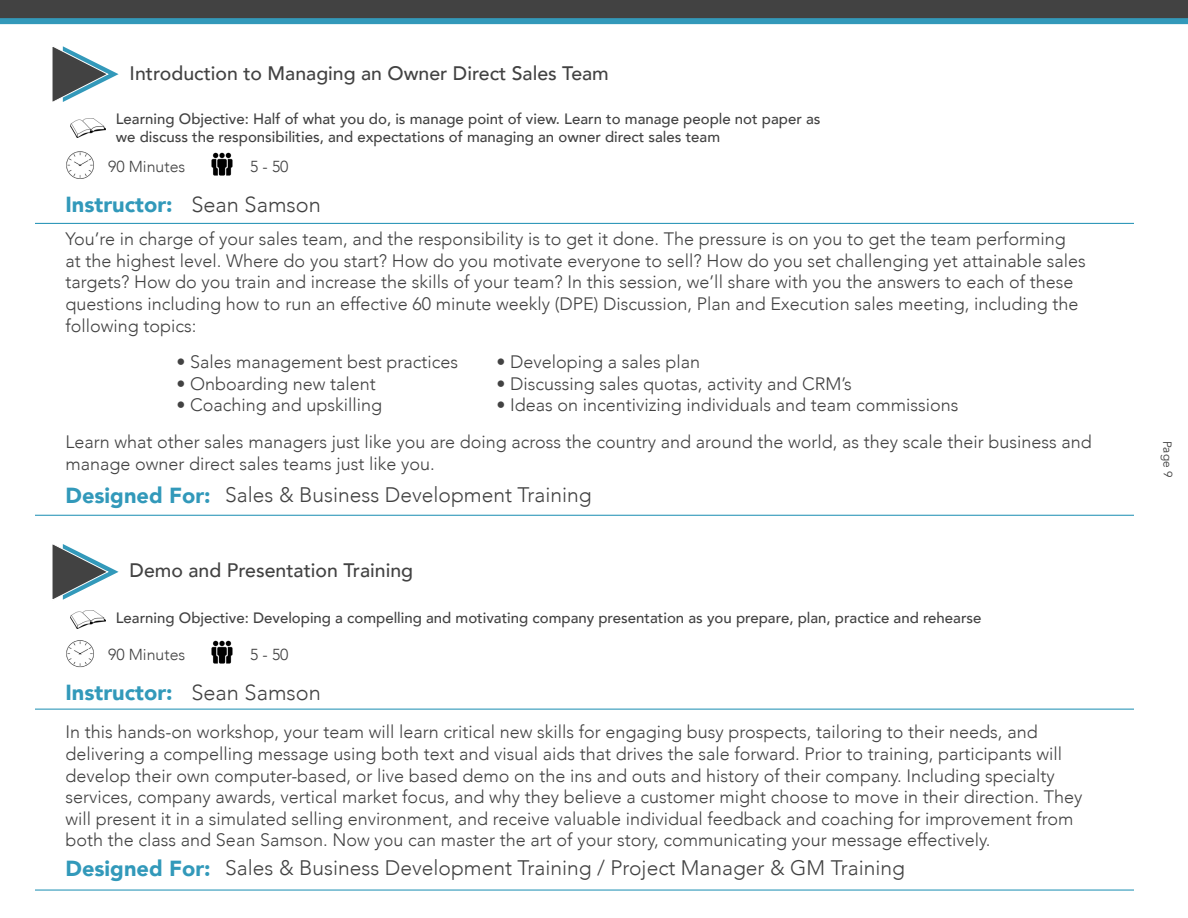
<style>
.page{position:relative;width:1188px;height:918px;background:#fff}
.page>*{position:absolute;margin:0;border:0;box-sizing:border-box;transform-origin:0 0}
.t1{font:900 21.75px "Avenir";color:#3299ba}
.t2{font:300 21.75px "Avenir";color:#424242}
.t3{font:300 21px "Avenir";color:#424242}
.t4{font:500 19.5px "Avenir";color:#424242}
.t5{font:300 18px/21.6px "Avenir";color:#424242}
.t6{font:300 15.9px "Avenir";color:#424242}
.t7{font:500 15px "Avenir";color:#424242}
.t8{font:12px "Avenir";color:#424242}
</style>
<div class="page">
<svg style="left:52px;top:46px;width:67px;height:56px"></svg>
<img style="left:70px;top:119px;width:36px;height:18px">
<hr style="left:35px;top:223px;width:1099px;height:1px;background:#3299ba">
<hr style="left:35px;top:515px;width:1099px;height:1px;background:#3299ba">
<svg style="left:0;top:0;width:1188px;height:24px;background:#3e575f"></svg>
<svg style="left:52px;top:544px;width:67px;height:56px"></svg>
<img style="left:70px;top:611px;width:36px;height:18px">
<hr style="left:35px;top:709px;width:1099px;height:1px;background:#3299ba">
<hr style="left:35px;top:889px;width:1099px;height:2px;background:#3299ba">
<img style="left:211px;top:152px;width:22px;height:24px">
<img style="left:66px;top:151px;width:28px;height:28px">
<img style="left:211px;top:640px;width:22px;height:24px">
<img style="left:66px;top:640px;width:28px;height:28px">
<p class="t4" style="left:130px;top:56px;width:481px">Introduction to Managing an Owner Direct Sales Team</p>
<p class="t7" style="left:116px;top:105px;width:706px">Learning Objective: Half of what you do, is manage point of view. Learn to manage people not paper as</p>
<p class="t7" style="left:116px;top:123px;width:606px">we discuss the responsibilities, and expectations of managing an owner direct sales team</p>
<p class="t6" style="left:108px;top:157px;width:79px">90 Minutes</p>
<p class="t6" style="left:250px;top:157px;width:40px">5 - 50</p>
<p class="t1" style="left:66px;top:185px;width:109px">Instructor:</p>
<p class="t2" style="left:191px;top:191px;width:131px">Sean Samson</p>
<p class="t5" style="left:66px;top:228px;width:1022px">You’re in charge of your sales team, and the responsibility is to get it done. The pressure is on you to get the team performing<br>at the highest level. Where do you start? How do you motivate everyone to sell? How do you set challenging yet attainable sales targets? How do you train and increase the skills of your team? In this session, we’ll share with you the answers to each of these</p>
<p class="t5" style="left:66px;top:293px;width:1014px">questions including how to run an effective 60 minute weekly (DPE) Discussion, Plan and Execution sales meeting, including the following topics:</p>
<p class="t5" style="left:176px;top:351px;width:283px">• Sales management best practices</p>
<p class="t5" style="left:176px;top:373px;width:201px">• Onboarding new talent</p>
<p class="t5" style="left:176px;top:394px;width:207px">• Coaching and upskilling</p>
<p class="t5" style="left:496px;top:351px;width:205px">• Developing a sales plan</p>
<p class="t5" style="left:496px;top:373px;width:357px">• Discussing sales quotas, activity and CRM’s</p>
<p class="t5" style="left:496px;top:394px;width:464px">• Ideas on incentivizing individuals and team commissions</p>
<p class="t5" style="left:66px;top:431px;width:1028px">Learn what other sales managers just like you are doing across the country and around the world, as they scale their business and manage owner direct sales teams just like you.</p>
<p class="t1" style="left:66px;top:477px;width:147px">Designed For:</p>
<p class="t3" style="left:225px;top:483px;width:368px">Sales &amp; Business Development Training</p>
<p class="t4" style="left:130px;top:554px;width:285px">Demo and Presentation Training</p>
<p class="t7" style="left:116px;top:605px;width:867px">Learning Objective: Developing a compelling and motivating company presentation as you prepare, plan, practice and rehearse</p>
<p class="t6" style="left:108px;top:645px;width:79px">90 Minutes</p>
<p class="t6" style="left:250px;top:645px;width:40px">5 - 50</p>
<p class="t1" style="left:66px;top:673px;width:109px">Instructor:</p>
<p class="t2" style="left:191px;top:679px;width:131px">Sean Samson</p>
<p class="t5" style="left:66px;top:721px;width:1018px">In this hands-on workshop, your team will learn critical new skills for engaging busy prospects, tailoring to their needs, and delivering a compelling message using both text and visual aids that drives the sale forward. Prior to training, participants will develop their own computer-based, or live based demo on the ins and outs and history of their company. Including specialty services, company awards, vertical market focus, and why they believe a customer might choose to move in their direction. They will present it in a simulated selling environment, and receive valuable individual feedback and coaching for improvement from both the class and Sean Samson. Now you can master the art of your story, communicating your message effectively.</p>
<p class="t1" style="left:66px;top:849px;width:147px">Designed For:</p>
<p class="t3" style="left:225px;top:855px;width:681px">Sales &amp; Business Development Training / Project Manager &amp; GM Training</p>
<p class="t8" style="left:1175px;top:440px;width:39px;rotate:89deg">Page 9</p>
</div>
